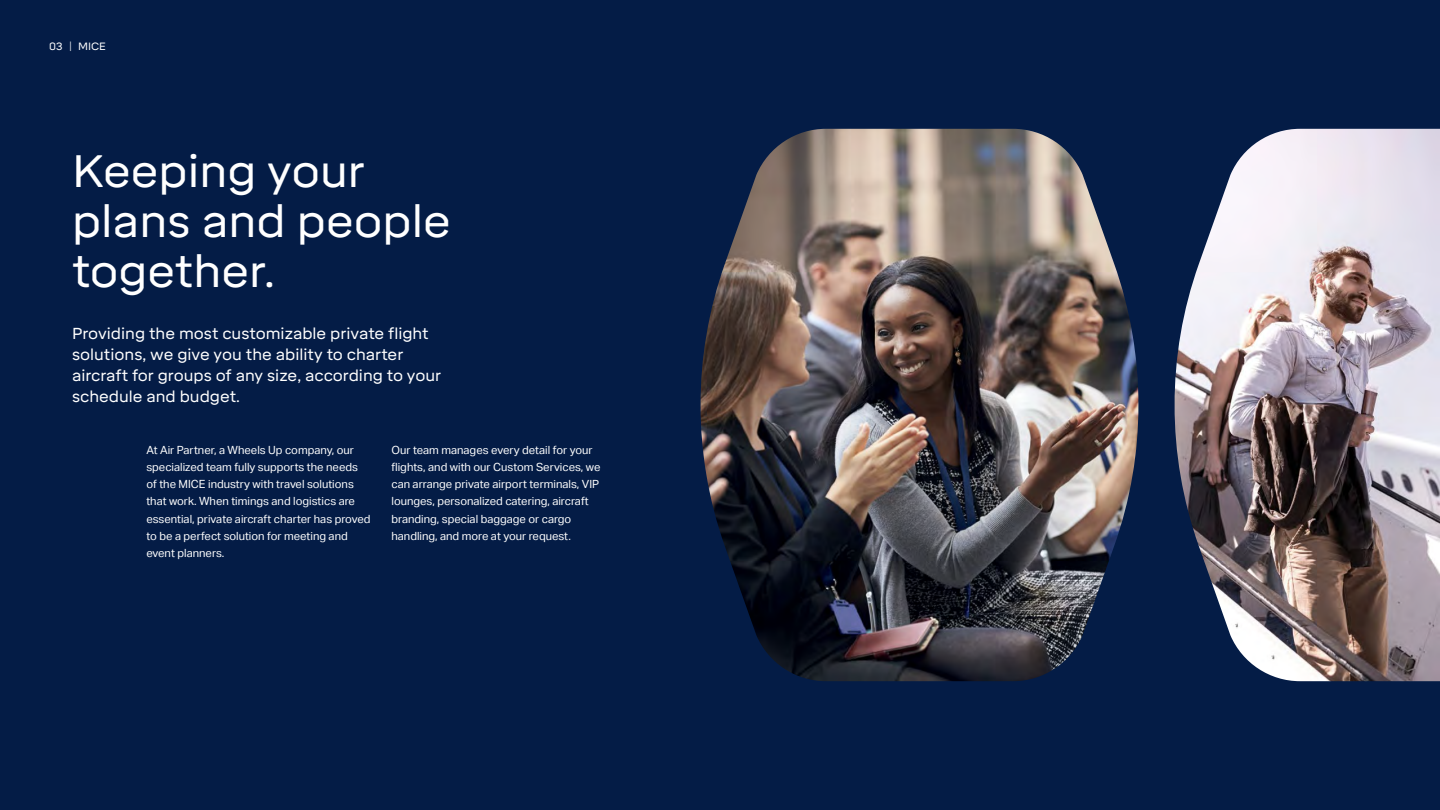
<style>
.page{position:relative;width:1440px;height:810px;background:#041c46}
.page>*{position:absolute;margin:0;border:0;box-sizing:border-box;transform-origin:0 0}
.t1{font:45px/50.2px "Mikro";color:#fff}
.t2{font:15.75px/21px "Mikro";color:#fff}
.t3{font:11.25px/17.2px "Aktiv Grotesk";color:#fff}
.t4{font:10.5px "Mikro";color:#fff}
.s1{font-weight:300}
</style>
<div class="page">
<img style="left:1174px;top:129px;width:266px;height:552px">
<img style="left:700px;top:129px;width:439px;height:552px">
<p class="t4" style="left:49px;top:40px;width:58px">03 <span class="s1">|</span> MICE</p>
<h1 class="t1" style="left:72px;top:146px;width:380px">Keeping your plans and people together.</h1>
<h2 class="t2" style="left:72px;top:323px;width:371px">Providing the most customizable private flight solutions, we give you the ability to charter aircraft for groups of any size, according to your schedule and budget.</h2>
<p class="t3" style="left:146px;top:441px;width:226px">At Air Partner, a Wheels Up company, our specialized team fully supports the needs of the MICE industry with travel solutions that work. When timings and logistics are essential, private aircraft charter has proved to be a perfect solution for meeting and event planners.</p>
<p class="t3" style="left:392px;top:441px;width:210px">Our team manages every detail for your flights, and with our Custom Services, we can arrange private airport terminals, VIP lounges, personalized catering, aircraft branding, special baggage or cargo handling, and more at your request.</p>
</div>
